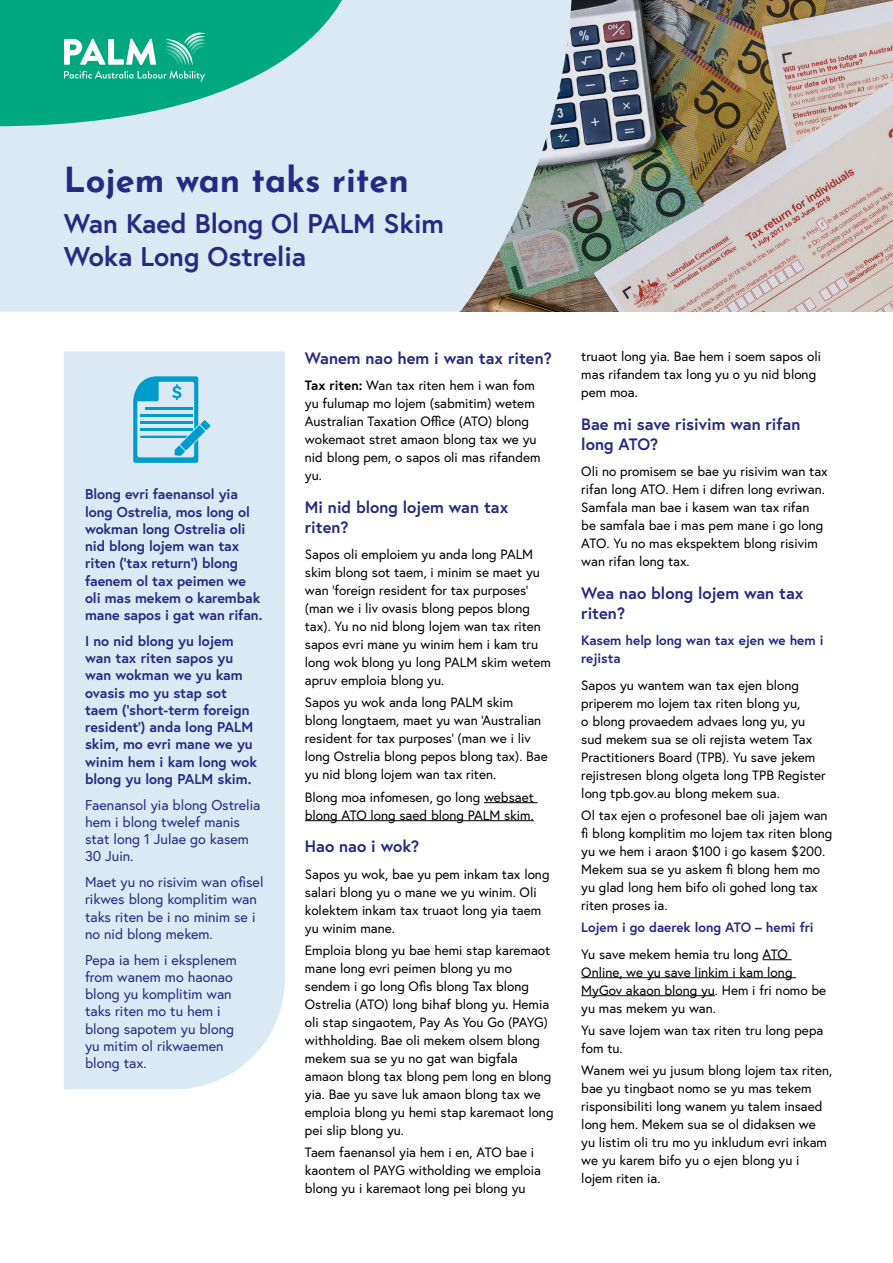
<style>
.page{position:relative;width:893px;height:1263px;background:#fff}
.page>*{position:absolute;margin:0;border:0;box-sizing:border-box;transform-origin:0 0}
.t1{font:700 34.5px "Josefin Sans";color:#262a82}
.t2{font:700 27px/32.4px "Europa";color:#262a82}
.t3{font:700 16.5px/19.8px "Europa";color:#262a82}
.t4{font:700 14.25px/17.2px "Europa";letter-spacing:-.005em;color:#262a82}
.t5{font:14.25px/17.2px "Europa";color:#262a82}
.t6{font:13.5px/18px "Europa";color:#000}
.t7{font:700 13.5px/18px "Europa";color:#262a82}
.s1{font-weight:700}
</style>
<div class="page">
<hr style="left:484px;top:802px;width:54px;height:1px;background:#000">
<hr style="left:305px;top:820px;width:229px;height:1px;background:#000">
<svg style="left:762px;top:959px;width:29px;height:1px"></svg>
<hr style="left:581px;top:977px;width:215px;height:1px;background:#000">
<hr style="left:581px;top:995px;width:134px;height:1px;background:#000">
<img style="left:573px;top:0;width:320px;height:312px">
<svg style="left:0;top:0;width:573px;height:312px;background:#d1dfe9"></svg>
<svg style="left:0;top:0;width:350px;height:126px;background:#44bca3"></svg>
<div style="left:64px;top:351px;width:221px;height:738px;background:#dae9f4"></div>
<svg style="left:133px;top:376px;width:77px;height:87px;background:#81c9e4"></svg>
<h1 class="t1" style="left:64px;top:150px;width:347px">Lojem wan taks riten</h1>
<h2 class="t2" style="left:64px;top:207px;width:382px">Wan Kaed Blong Ol PALM Skim<br>Woka Long Ostrelia</h2>
<p class="t4" style="left:85px;top:485px;width:179px">Blong evri faenansol yia long Ostrelia, mos long ol wokman long Ostrelia oli nid blong lojem wan tax riten (‘tax return’) blong faenem ol tax peimen we oli mas mekem o karembak mane sapos i gat wan rifan.</p>
<p class="t4" style="left:85px;top:632px;width:174px">I no nid blong yu lojem wan tax riten sapos yu wan wokman we yu kam ovasis mo yu stap sot taem (‘short-term foreign resident’) anda long PALM skim, mo evri mane we yu winim hem i kam long wok blong yu long PALM skim.</p>
<p class="t5" style="left:85px;top:796px;width:177px">Faenansol yia blong Ostrelia hem i blong twelef manis stat long 1 Julae go kasem<br>30 Juin.</p>
<p class="t5" style="left:85px;top:873px;width:180px">Maet yu no risivim wan ofsel rikwes blong komplitim wan taks riten be i no minim se i no nid blong mekem.</p>
<p class="t5" style="left:85px;top:951px;width:153px">Pepa ia hem i eksplenem from wanem mo haonao blong yu komplitim wan taks riten mo tu hem i blong sapotem yu blong yu mitim ol rikwaemen blong tax.</p>
<h3 class="t3" style="left:305px;top:348px;width:248px">Wanem nao hem i wan tax riten?</h3>
<p class="t6" style="left:305px;top:376px;width:237px"><span class="s1">Tax riten:</span> Wan tax riten hem i wan fom yu fulumap mo lojem (sabmitim) wetem<br>Australian Taxation Ofce (ATO) blong wokemaot stret amaon blong tax we yu nid blong pem, o sapos oli mas rifandem yu.</p>
<h3 class="t3" style="left:305px;top:497px;width:205px">Mi nid blong lojem wan tax riten?</h3>
<p class="t6" style="left:305px;top:545px;width:248px">Sapos oli emploiem yu anda long PALM skim blong sot taem, i minim se maet yu wan ‘foreign resident for tax purposes’ (man we i liv ovasis blong pepos blong tax). Yu no nid blong lojem wan tax riten sapos evri mane yu winim hem i kam tru long wok blong yu long PALM skim wetem apruv emploia blong yu.</p>
<p class="t6" style="left:305px;top:693px;width:244px">Sapos yu wok anda long PALM skim blong longtaem, maet yu wan ‘Australian resident for tax purposes’ (man we i liv long Ostrelia blong pepos blong tax). Bae yu nid blong lojem wan tax riten.</p>
<p class="t6" style="left:305px;top:788px;width:230px">Blong moa infomesen, go long websaet blong ATO long saed blong PALM skim.</p>
<h3 class="t3" style="left:305px;top:836px;width:116px">Hao nao i wok?</h3>
<p class="t6" style="left:305px;top:865px;width:246px">Sapos yu wok, bae yu pem inkam tax long salari blong yu o mane we yu winim. Oli kolektem inkam tax truaot long yia taem yu winim mane.</p>
<p class="t6" style="left:305px;top:941px;width:250px">Emploia blong yu bae hemi stap karemaot mane long evri peimen blong yu mo sendem i go long Ofs blong Tax blong Ostrelia (ATO) long bihaf blong yu. Hemia oli stap singaotem, Pay As You Go (PAYG) withholding. Bae oli mekem olsem blong mekem sua se yu no gat wan bigfala amaon blong tax blong pem long en blong yia. Bae yu save luk amaon blong tax we emploia blong yu hemi stap karemaot long pei slip blong yu.</p>
<p class="t6" style="left:305px;top:1143px;width:238px">Taem faenansol yia hem i en, ATO bae i kaontem ol PAYG witholding we emploia blong yu i karemaot long pei blong yu</p>
<p class="t6" style="left:581px;top:347px;width:241px">truaot long yia. Bae hem i soem sapos oli mas rifandem tax long yu o yu nid blong pem moa.</p>
<h3 class="t3" style="left:581px;top:414px;width:221px">Bae mi save risivim wan rifan long ATO?</h3>
<p class="t6" style="left:581px;top:462px;width:248px">Oli no promisem se bae yu risivim wan tax rifan long ATO. Hem i difren long evriwan.<br>Samfala man bae i kasem wan tax rifan<br>be samfala bae i mas pem mane i go long ATO. Yu no mas ekspektem blong risivim wan rifan long tax.</p>
<h3 class="t3" style="left:581px;top:583px;width:224px">Wea nao blong lojem wan tax riten?</h3>
<h4 class="t7" style="left:581px;top:631px;width:244px">Kasem help long wan tax ejen we hem i rejista</h4>
<p class="t6" style="left:581px;top:676px;width:246px">Sapos yu wantem wan tax ejen blong priperem mo lojem tax riten blong yu,<br>o blong provaedem advaes long yu, yu sud mekem sua se oli rejista wetem Tax Practitioners Board (TPB). Yu save jekem rejistresen blong olgeta long TPB Register long tpb.gov.au blong mekem sua.</p>
<p class="t6" style="left:581px;top:806px;width:252px">Ol tax ejen o profesonel bae oli jajem wan f blong komplitim mo lojem tax riten blong yu we hem i araon $100 i go kasem $200.<br>Mekem sua se yu askem f blong hem mo yu glad long hem bifo oli gohed long tax riten proses ia.</p>
<h4 class="t7" style="left:581px;top:918px;width:234px">Lojem i go daerek long ATO – hemi fri</h4>
<p class="t6" style="left:581px;top:945px;width:246px">Yu save mekem hemia tru long ATO<br>Online, we yu save linkim i kam long<br>MyGov akaon blong yu. Hem i fri nomo be yu mas mekem yu wan.</p>
<p class="t6" style="left:581px;top:1021px;width:244px">Yu save lojem wan tax riten tru long pepa fom tu.</p>
<p class="t6" style="left:581px;top:1061px;width:252px">Wanem wei yu jusum blong lojem tax riten, bae yu tingbaot nomo se yu mas tekem risponsibiliti long wanem yu talem insaed long hem. Mekem sua se ol didaksen we yu listim oli tru mo yu inkludum evri inkam we yu karem bifo yu o ejen blong yu i lojem riten ia.</p>
</div>
